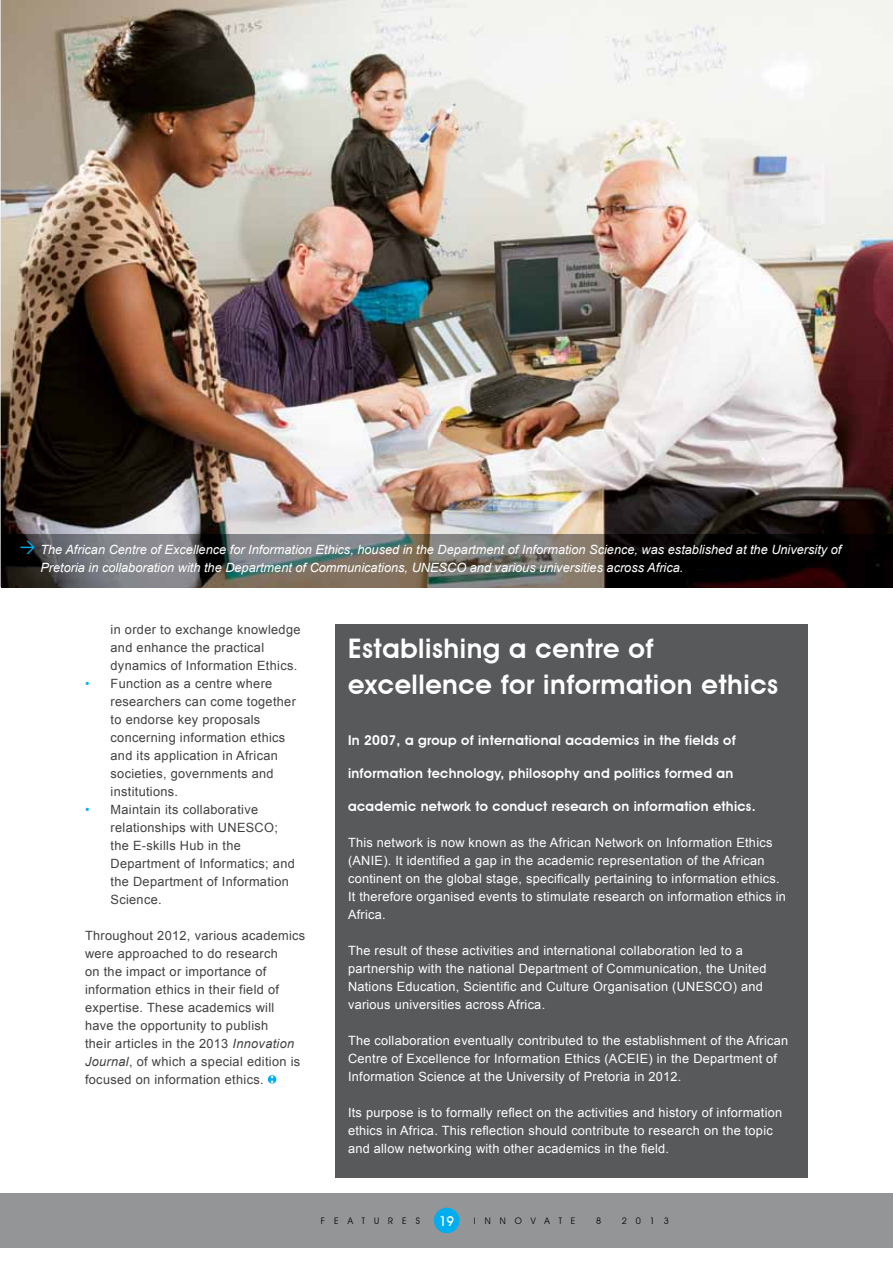
<style>
.page{position:relative;width:893px;height:1263px;background:#fff}
.page>*{position:absolute;margin:0;border:0;box-sizing:border-box;transform-origin:0 0}
.t1{font:600 27px/36px "Avant Garde IT Cby BT";letter-spacing:.02em;color:#fff}
.t2{font:600 13.5px "Avant Garde IT Cby BT";letter-spacing:.02em;color:#fff}
.t3{font:500 13.5px "Avant Garde IT Cby BT";color:#fff}
.t4{font:12.75px/18px "Arial";letter-spacing:.02em;color:#fff}
.t5{font:12.75px/18px "Arial";letter-spacing:.025em;color:#414042}
.t6{font:italic 12.75px/18px "Arial";color:#fff}
.t7{font:9px "Avant Garde IT Cby BT";letter-spacing:1em;color:#000}
.s1{color:#00b3f0}
.s2{font-style:italic}
</style>
<div class="page">
<div style="left:0;top:1194px;width:893px;height:54px;background:#939597"></div>
<div style="left:434px;top:1208px;width:25px;height:25px;background:#00aeef;border-radius:50%"></div>
<img style="left:1px;top:0;width:892px;height:534px">
<hr style="left:1px;top:587px;width:892px;height:1px;background:#939597">
<img style="left:1px;top:534px;width:892px;height:53px">
<svg style="left:268px;top:1075px;width:8px;height:8px"></svg>
<div style="left:335px;top:624px;width:473px;height:554px;background:#58595b"></div>
<svg style="left:21px;top:541px;width:14px;height:13px"></svg>
<p class="t6" style="left:40px;top:541px;width:803px">The African Centre of Excellence for Information Ethics, housed in the Department of Information Science, was established at the University of<br>Pretoria in collaboration with the Department of Communications, UNESCO and various universities across Africa.</p>
<p class="t5" style="left:111px;top:620px;width:191px">in order to exchange knowledge and enhance the practical dynamics of Information Ethics.</p>
<p class="t5" style="left:111px;top:674px;width:187px;text-indent:-26px"><span class="s1">•</span> Function as a centre where researchers can come together to endorse key proposals concerning information ethics and its application in African societies, governments and institutions.</p>
<p class="t5" style="left:111px;top:800px;width:186px;text-indent:-26px"><span class="s1">•</span> Maintain its collaborative relationships with UNESCO; the E-skills Hub in the<br>Department of Informatics; and the Department of Information<br>Science.</p>
<p class="t5" style="left:85px;top:926px;width:222px">Throughout 2012, various academics were approached to do research<br>on the impact or importance of information ethics in their field of expertise. These academics will have the opportunity to publish<br>their articles in the 2013 <span class="s2">Innovation Journal</span>, of which a special edition is focused on information ethics.</p>
<h1 class="t1" style="left:348px;top:630px;width:432px">Establishing a centre of excellence for information ethics</h1>
<p class="t2" style="left:348px;top:732px;width:389px">In 2007, a group of international academics in the fields of</p>
<p class="t2" style="left:348px;top:765px;width:387px">information technology, philosophy and politics formed an</p>
<p class="t2" style="left:348px;top:798px;width:409px">academic network to conduct research on information ethics.</p>
<p class="t4" style="left:348px;top:833px;width:439px">This network is now known as the African Network on Information Ethics (ANIE). It identified a gap in the academic representation of the African continent on the global stage, specifically pertaining to information ethics.<br>It therefore organised events to stimulate research on information ethics in Africa.</p>
<p class="t4" style="left:348px;top:941px;width:420px">The result of these activities and international collaboration led to a partnership with the national Department of Communication, the United Nations Education, Scientific and Culture Organisation (UNESCO) and various universities across Africa.</p>
<p class="t4" style="left:348px;top:1031px;width:442px">The collaboration eventually contributed to the establishment of the African<br>Centre of Excellence for Information Ethics (ACEIE) in the Department of<br>Information Science at the University of Pretoria in 2012.</p>
<p class="t4" style="left:348px;top:1103px;width:436px">Its purpose is to formally reflect on the activities and history of information ethics in Africa. This reflection should contribute to research on the topic and allow networking with other academics in the field.</p>
<p class="t7" style="left:321px;top:1215px;width:101px">FEATURES</p>
<p class="t3" style="left:439px;top:1213px;width:17px">19</p>
<p class="t7" style="left:474px;top:1215px;width:103px">INNOVATE</p>
<p class="t7" style="left:596px;top:1215px;width:7px">8</p>
<p class="t7" style="left:622px;top:1215px;width:49px">2013</p>
</div>
